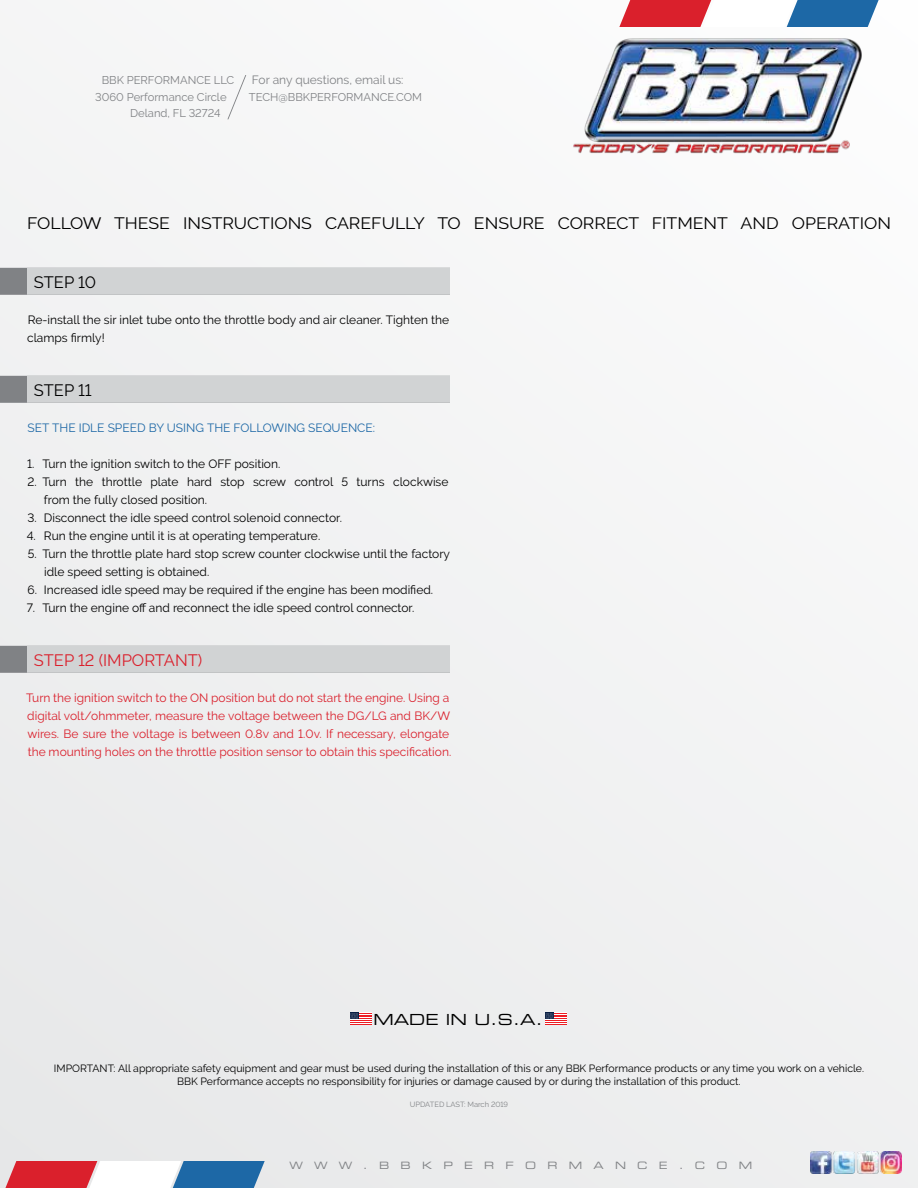
<style>
.page{position:relative;width:918px;height:1188px;background:#f2f2f3}
.page>*{position:absolute;margin:0;border:0;box-sizing:border-box;transform-origin:0 0}
.t1{font:16.5px "Raleway";color:#000;scale:1.07 1}
.t2{font:16.5px "Raleway";color:#da202c}
.t3{font:16.5px "Raleway";color:#000}
.t4{font:15.3px "Eurostile Extended Two";color:#000}
.t5{font:12px/18px "Raleway";color:#000}
.t6{font:12px/18px "Raleway";color:#da202c}
.t7{font:12px "Raleway";color:#1d68a6}
.t8{font:12px "Raleway";color:#808285}
.t9{font:11.25px "Raleway";color:#808285}
.t10{font:10.5px/12.6px "Raleway";color:#000;text-align:center}
.t11{font:10.2px "Eurostile Extended Two";letter-spacing:1.11em;color:#808285}
.t12{font:7.5px "Raleway";color:#808285}
</style>
<div class="page">
<svg style="left:619px;top:0;width:265px;height:27px"></svg>
<svg style="left:0;top:1161px;width:265px;height:27px"></svg>
<img style="left:573px;top:37px;width:290px;height:117px">
<svg style="left:227px;top:75px;width:19px;height:45px"></svg>
<svg style="left:545px;top:1013px;width:22px;height:12px"></svg>
<svg style="left:350px;top:1013px;width:21px;height:12px"></svg>
<img style="left:810px;top:1152px;width:92px;height:21px">
<div style="left:0;top:268px;width:450px;height:27px;background:#808285"></div>
<div style="left:27px;top:268px;width:423px;height:27px;background:#d1d3d4"></div>
<div style="left:0;top:376px;width:450px;height:27px;background:#808285"></div>
<div style="left:27px;top:376px;width:423px;height:27px;background:#d1d3d4"></div>
<div style="left:0;top:646px;width:450px;height:27px;background:#808285"></div>
<div style="left:27px;top:646px;width:423px;height:27px;background:#d1d3d4"></div>
<p class="t9" style="left:102px;top:74px;width:134px">BBK PERFORMANCE LLC</p>
<p class="t9" style="left:95px;top:90px;width:133px">3060 Performance Circle</p>
<p class="t9" style="left:130px;top:107px;width:92px">Deland, FL 32724</p>
<p class="t8" style="left:252px;top:73px;width:153px">For any questions, email us:</p>
<p class="t9" style="left:249px;top:90px;width:175px">TECH@BBKPERFORMANCE.COM</p>
<h1 class="t1" style="left:27px;top:214px;width:809px">FOLLOW THESE INSTRUCTIONS CAREFULLY TO ENSURE CORRECT FITMENT AND OPERATION</h1>
<h1 class="t3" style="left:34px;top:273px;width:64px">STEP 10</h1>
<p class="t5" style="left:27px;top:311px;width:424px">Re-install the sir inlet tube onto the throttle body and air cleaner. Tighten the clamps firmly!</p>
<h1 class="t3" style="left:34px;top:381px;width:59px">STEP 11</h1>
<p class="t7" style="left:28px;top:421px;width:349px">SET THE IDLE SPEED BY USING THE FOLLOWING SEQUENCE:</p>
<p class="t5" style="left:27px;top:455px;width:255px">1. Turn the ignition switch to the OFF position.</p>
<p class="t5" style="left:44px;top:473px;width:406px;text-indent:-16px">2. Turn the throttle plate hard stop screw control 5 turns clockwise from the fully closed position.</p>
<p class="t5" style="left:27px;top:509px;width:316px">3. Disconnect the idle speed control solenoid connector.</p>
<p class="t5" style="left:27px;top:527px;width:295px">4. Run the engine until it is at operating temperature.</p>
<p class="t5" style="left:44px;top:545px;width:407px;text-indent:-16px">5. Turn the throttle plate hard stop screw counter clockwise until the factory idle speed setting is obtained.</p>
<p class="t5" style="left:28px;top:581px;width:407px">6. Increased idle speed may be required if the engine has been modified.</p>
<p class="t5" style="left:27px;top:599px;width:389px">7. Turn the engine off and reconnect the idle speed control connector.</p>
<h1 class="t2" style="left:34px;top:651px;width:170px">STEP 12 (IMPORTANT)</h1>
<p class="t6" style="left:26px;top:689px;width:427px">Turn the ignition switch to the ON position but do not start the engine. Using a digital volt/ohmmeter, measure the voltage between the DG/LG and BK/W wires. Be sure the voltage is between 0.8v and 1.0v. If necessary, elongate the mounting holes on the throttle position sensor to obtain this specification.</p>
<p class="t4" style="left:373px;top:1009px;width:171px">MADE IN U.S.A.</p>
<p class="t10" style="left:54px;top:1062px;width:812px">IMPORTANT: All appropriate safety equipment and gear must be used during the installation of this or any BBK Performance products or any time you work on a vehicle.<br>BBK Performance accepts no responsibility for injuries or damage caused by or during the installation of this product.</p>
<p class="t12" style="left:410px;top:1100px;width:100px">UPDATED LAST: March 2019</p>
<p class="t11" style="left:289px;top:1158px;width:464px">WWW.BBKPERFORMANCE.COM</p>
</div>
